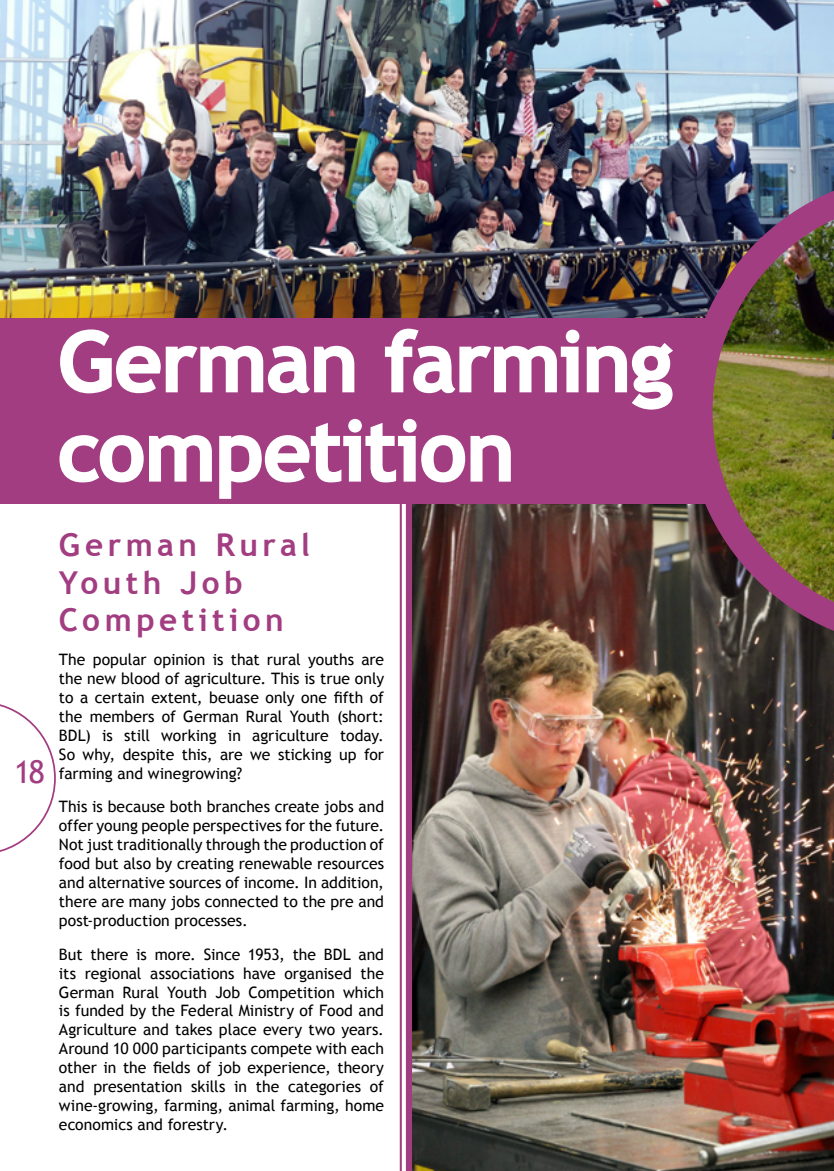
<style>
.page{position:relative;width:834px;height:1171px;background:#fff}
.page>*{position:absolute;margin:0;border:0;box-sizing:border-box;transform-origin:0 0}
.t1{font:700 84px/89.2px "Trebuchet MS";letter-spacing:-.02em;color:#fff}
.t2{font:700 31.5px/37.8px "Trebuchet MS";letter-spacing:.14em;color:#a23d81}
.t3{font:31.5px "Trebuchet MS";color:#a23d81}
.t4{font:15.75px/18.9px "Trebuchet MS";color:#000;text-align:justify}
</style>
<div class="page">
<svg style="left:0;top:704px;width:56px;height:148px"></svg>
<img style="left:412px;top:504px;width:421px;height:667px">
<div style="left:0;top:317px;width:833px;height:187px;background:#a23d81"></div>
<svg style="left:60px;top:329px;width:295px;height:65px"></svg>
<svg style="left:384px;top:328px;width:289px;height:82px"></svg>
<svg style="left:59px;top:418px;width:452px;height:81px"></svg>
<img style="left:0;top:0;width:833px;height:317px">
<img style="left:686px;top:173px;width:147px;height:476px">
<hr style="left:399px;top:494px;width:3px;height:677px;background:#a23d81">
<div style="left:406px;top:494px;width:6px;height:677px;background:#a23d81"></div>
<h2 class="t3" style="left:14px;top:754px;width:33px">18</h2>
<h1 class="t1" style="left:58px;top:317px;width:616px">German farming competition</h1>
<h2 class="t2" style="left:59px;top:526px;width:253px">German Rural<br>Youth Job<br>Competition</h2>
<p class="t4" style="left:59px;top:650px;width:326px">The popular opinion is that rural youths are the new blood of agriculture. This is true only to a certain extent, beuase only one fifth of the members of German Rural Youth (short:<br>BDL) is still working in agriculture today.<br>So why, despite this, are we sticking up for farming and winegrowing?</p>
<p class="t4" style="left:59px;top:797px;width:326px">This is because both branches create jobs and offer young people perspectives for the future.<br>Not just traditionally through the production of food but also by creating renewable resources and alternative sources of income. In addition, there are many jobs connected to the pre and post-production processes.</p>
<p class="t4" style="left:59px;top:945px;width:326px">But there is more. Since 1953, the BDL and its regional associations have organised the German Rural Youth Job Competition which is funded by the Federal Ministry of Food and Agriculture and takes place every two years.<br>Around 10 000 participants compete with each other in the fields of job experience, theory and presentation skills in the categories of wine-growing, farming, animal farming, home economics and forestry.</p>
</div>
